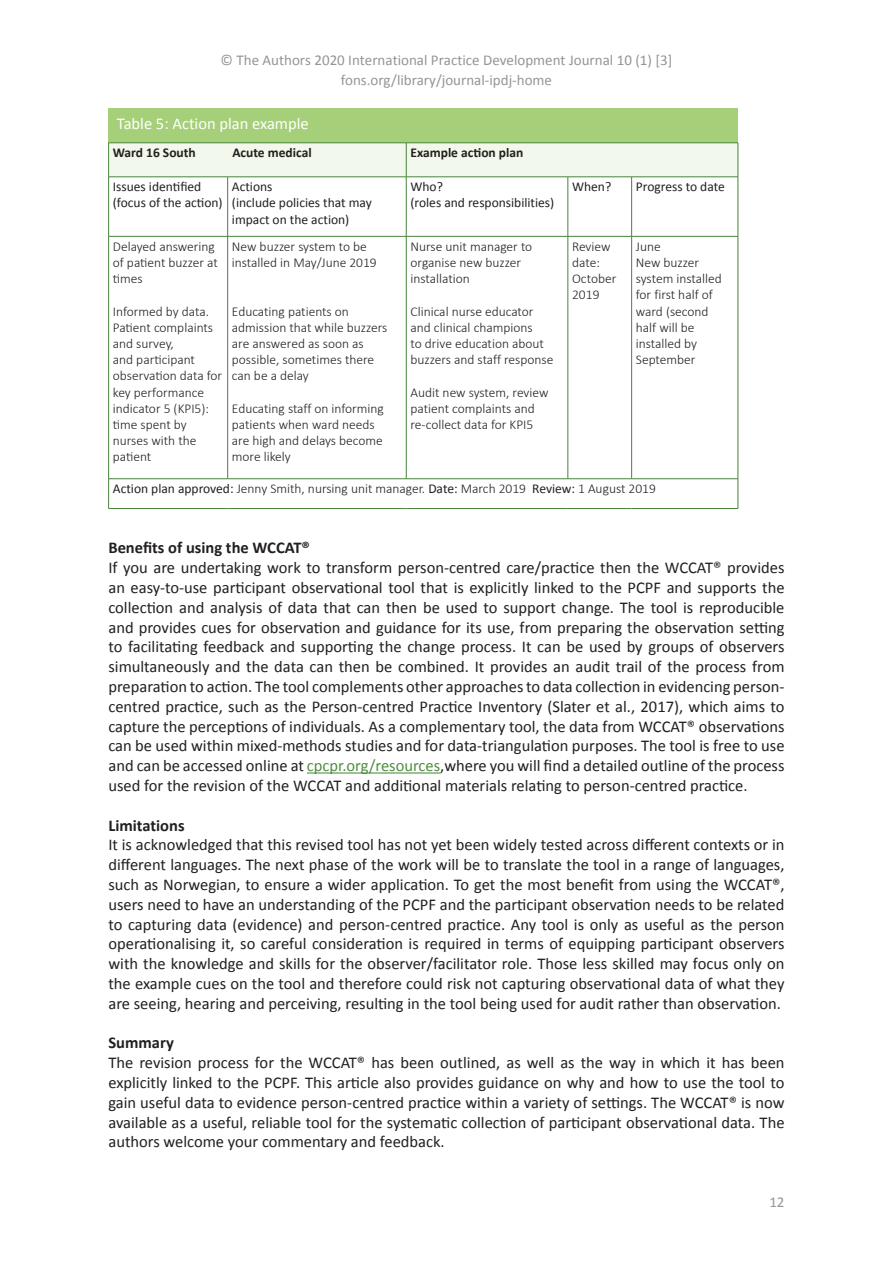
<style>
.page{position:relative;width:893px;height:1263px;background:#fff}
.page>*{position:absolute;margin:0;border:0;box-sizing:border-box;transform-origin:0 0}
.t1{font:16.5px/19.8px "Calibri";color:#231f20;text-align:justify}
.t2{font:700 16.5px "Calibri";color:#231f20}
.t3{font:16.5px "Calibri";color:#fff}
.t4{font:15px/19.8px "Calibri";color:#939598;text-align:center}
.t5{font:300 13.5px/16.2px "Calibri";color:#231f20}
.t6{font:13.5px/16.2px "Calibri";color:#231f20}
.t7{font:700 13.5px "Calibri";color:#231f20}
.s1{font-weight:400}
.s2{color:#4e8d3f}
</style>
<div class="page">
<hr style="left:307px;top:772px;width:133px;height:1px;background:#4e8d3f">
<div style="left:108px;top:108px;width:630px;height:35px;background:#a6cf7a"></div>
<div style="left:109px;top:144px;width:629px;height:33px;background:#f2f8eb"></div>
<hr style="left:109px;top:143px;width:119px;height:1px;background:#49833c">
<hr style="left:108px;top:143px;width:1px;height:34px;background:#49833c">
<hr style="left:228px;top:143px;width:178px;height:1px;background:#49833c">
<hr style="left:406px;top:143px;width:162px;height:1px;background:#49833c">
<hr style="left:406px;top:143px;width:1px;height:34px;background:#49833c">
<hr style="left:568px;top:143px;width:64px;height:1px;background:#49833c">
<hr style="left:632px;top:143px;width:106px;height:1px;background:#49833c">
<hr style="left:738px;top:143px;width:1px;height:34px;background:#49833c">
<hr style="left:109px;top:177px;width:119px;height:1px;background:#49833c">
<hr style="left:108px;top:177px;width:1px;height:59px;background:#49833c">
<hr style="left:228px;top:177px;width:178px;height:1px;background:#49833c">
<hr style="left:227px;top:177px;width:1px;height:59px;background:#49833c">
<hr style="left:406px;top:177px;width:162px;height:1px;background:#49833c">
<hr style="left:406px;top:177px;width:1px;height:59px;background:#49833c">
<hr style="left:568px;top:177px;width:64px;height:1px;background:#49833c">
<hr style="left:568px;top:177px;width:1px;height:59px;background:#49833c">
<hr style="left:632px;top:177px;width:106px;height:1px;background:#49833c">
<hr style="left:631px;top:177px;width:1px;height:59px;background:#49833c">
<hr style="left:738px;top:177px;width:1px;height:59px;background:#49833c">
<hr style="left:109px;top:236px;width:119px;height:1px;background:#49833c">
<hr style="left:108px;top:236px;width:1px;height:243px;background:#49833c">
<hr style="left:228px;top:236px;width:178px;height:1px;background:#49833c">
<hr style="left:227px;top:236px;width:1px;height:243px;background:#49833c">
<hr style="left:406px;top:236px;width:162px;height:1px;background:#49833c">
<hr style="left:406px;top:236px;width:1px;height:243px;background:#49833c">
<hr style="left:568px;top:236px;width:64px;height:1px;background:#49833c">
<hr style="left:568px;top:236px;width:1px;height:243px;background:#49833c">
<hr style="left:632px;top:236px;width:106px;height:1px;background:#49833c">
<hr style="left:631px;top:236px;width:1px;height:243px;background:#49833c">
<hr style="left:738px;top:236px;width:1px;height:243px;background:#49833c">
<hr style="left:109px;top:478px;width:119px;height:1px;background:#49833c">
<svg style="left:108px;top:479px;width:1px;height:29px"></svg>
<hr style="left:228px;top:478px;width:178px;height:1px;background:#49833c">
<hr style="left:406px;top:478px;width:162px;height:1px;background:#49833c">
<hr style="left:568px;top:478px;width:64px;height:1px;background:#49833c">
<hr style="left:632px;top:478px;width:106px;height:1px;background:#49833c">
<svg style="left:738px;top:479px;width:1px;height:29px"></svg>
<hr style="left:109px;top:508px;width:119px;height:1px;background:#49833c">
<hr style="left:228px;top:508px;width:178px;height:1px;background:#49833c">
<hr style="left:406px;top:508px;width:162px;height:1px;background:#49833c">
<hr style="left:568px;top:508px;width:64px;height:1px;background:#49833c">
<hr style="left:632px;top:508px;width:106px;height:1px;background:#49833c">
<p class="t4" style="left:221px;top:50px;width:453px">© The Authors 2020 International Practice Development Journal 10 (1) [3] fons.org/library/journal-ipdj-home</p>
<p class="t3" style="left:117px;top:112px;width:193px">Table 5: Action plan example</p>
<p class="t7" style="left:113px;top:143px;width:84px">Ward 16 South</p>
<p class="t7" style="left:232px;top:143px;width:81px">Acute medical</p>
<p class="t7" style="left:410px;top:143px;width:114px">Example action plan</p>
<p class="t6" style="left:113px;top:178px;width:111px">Issues identified (focus of the action)</p>
<p class="t6" style="left:232px;top:178px;width:141px">Actions<br>(include policies that may impact on the action)</p>
<p class="t6" style="left:410px;top:178px;width:145px">Who?<br>(roles and responsibilities)</p>
<p class="t6" style="left:572px;top:178px;width:41px">When?</p>
<p class="t6" style="left:636px;top:178px;width:90px">Progress to date</p>
<p class="t5" style="left:113px;top:238px;width:107px">Delayed answering of patient buzzer at times</p>
<p class="t5" style="left:113px;top:303px;width:111px">Informed by data.<br>Patient complaints and survey,<br>and participant observation data for key performance indicator 5 (KPI5): time spent by nurses with the patient</p>
<p class="t5" style="left:232px;top:238px;width:146px">New buzzer system to be installed in May/June 2019</p>
<p class="t5" style="left:232px;top:303px;width:157px">Educating patients on admission that while buzzers are answered as soon as possible, sometimes there can be a delay</p>
<p class="t5" style="left:232px;top:400px;width:154px">Educating staff on informing patients when ward needs are high and delays become more likely</p>
<p class="t5" style="left:410px;top:238px;width:123px">Nurse unit manager to organise new buzzer installation</p>
<p class="t5" style="left:410px;top:303px;width:144px">Clinical nurse educator and clinical champions<br>to drive education about buzzers and staff response</p>
<p class="t5" style="left:410px;top:384px;width:140px">Audit new system, review patient complaints and re-collect data for KPI5</p>
<p class="t5" style="left:572px;top:238px;width:46px">Review date:<br>October<br>2019</p>
<p class="t5" style="left:636px;top:238px;width:87px">June<br>New buzzer system installed for first half of ward (second half will be installed by<br>September</p>
<p class="t5" style="left:113px;top:480px;width:545px"><span class="s1">Action plan approved:</span> Jenny Smith, nursing unit manager. <span class="s1">Date:</span> March 2019 <span class="s1">Review:</span> 1 August 2019</p>
<p class="t2" style="left:108px;top:536px;width:203px">Benefits of using the WCCAT®</p>
<p class="t1" style="left:108px;top:557px;width:678px">If you are undertaking work to transform person-centred care/practice then the WCCAT® provides an easy-to-use participant observational tool that is explicitly linked to the PCPF and supports the collection and analysis of data that can then be used to support change. The tool is reproducible and provides cues for observation and guidance for its use, from preparing the observation setting to facilitating feedback and supporting the change process. It can be used by groups of observers simultaneously and the data can then be combined. It provides an audit trail of the process from preparation to action. The tool complements other approaches to data collection in evidencing person&shy;centred practice, such as the Person-centred Practice Inventory (Slater et al., 2017), which aims to capture the perceptions of individuals. As a complementary tool, the data from WCCAT® observations can be used within mixed-methods studies and for data-triangulation purposes. The tool is free to use and can be accessed online at <span class="s2">cpcpr.org/resources</span>,where you will find a detailed outline of the process used for the revision of the WCCAT and additional materials relating to person-centred practice.</p>
<p class="t2" style="left:108px;top:813px;width:78px">Limitations</p>
<p class="t1" style="left:108px;top:834px;width:678px">It is acknowledged that this revised tool has not yet been widely tested across different contexts or in different languages. The next phase of the work will be to translate the tool in a range of languages, such as Norwegian, to ensure a wider application. To get the most benefit from using the WCCAT®, users need to have an understanding of the PCPF and the participant observation needs to be related to capturing data (evidence) and person-centred practice. Any tool is only as useful as the person operationalising it, so careful consideration is required in terms of equipping participant observers with the knowledge and skills for the observer/facilitator role. Those less skilled may focus only on the example cues on the tool and therefore could risk not capturing observational data of what they are seeing, hearing and perceiving, resulting in the tool being used for audit rather than observation.</p>
<p class="t2" style="left:108px;top:1031px;width:67px">Summary</p>
<p class="t1" style="left:108px;top:1052px;width:678px">The revision process for the WCCAT® has been outlined, as well as the way in which it has been explicitly linked to the PCPF. This article also provides guidance on why and how to use the tool to gain useful data to evidence person-centred practice within a variety of settings. The WCCAT® is now available as a useful, reliable tool for the systematic collection of participant observational data. The authors welcome your commentary and feedback.</p>
<p class="t4" style="left:769px;top:1192px;width:17px">12</p>
</div>
